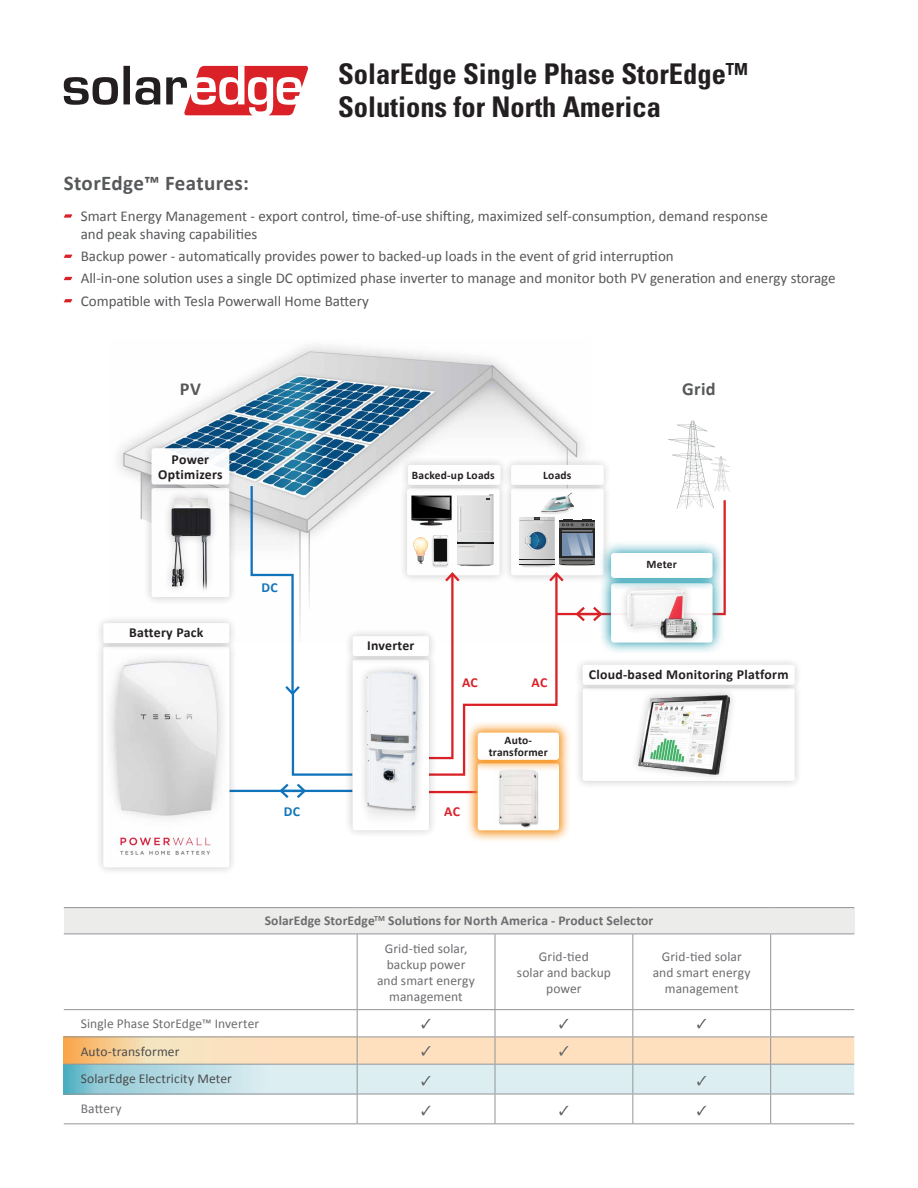
<style>
.page{position:relative;width:918px;height:1188px;background:#fff}
.page>*{position:absolute;margin:0;border:0;box-sizing:border-box;transform-origin:0 0}
.pg2_Product_Header{font:700 condensed 28.5px/33px "Univers LT Std";color:#231f20}
.pg1_Text_bold{font:700 21px "Calibri";letter-spacing:.02em;color:#57585a}
.t1{font:700 18.3px "Calibri";letter-spacing:.02em;color:#57585a}
.Pg1_Text_Bullets{font:15px/18px "Calibri";color:#57585a}
.t2{font:700 13.8px/14.9px "Calibri";letter-spacing:.02em;color:#231f20;text-align:center}
.t3{font:700 13.8px "Calibri";color:#da2128}
.t4{font:700 13.8px "Calibri";color:#1074bc}
.t5{font:13.5px/16.2px "Calibri";letter-spacing:.005em;color:#6c6d70;text-align:center}
.t6{font:700 13.5px "Calibri";letter-spacing:.01em;color:#6c6d70}
.t7{font:13.5px "Calibri";letter-spacing:.01em;color:#4b4c4d}
.t8{font:700 11.4px "Calibri";letter-spacing:.02em;color:#231f20}
</style>
<div class="page">
<svg style="left:64px;top:66px;width:244px;height:49px"></svg>
<img style="left:118px;top:346px;width:444px;height:191px">
<div style="left:574px;top:680px;width:230px;height:109px;background:#231f20;opacity:.25"></div>
<div style="left:583px;top:688px;width:212px;height:93px;background:#fff;border-radius:2px"></div>
<div style="left:574px;top:656px;width:230px;height:38px;background:#231f20;opacity:.25"></div>
<div style="left:583px;top:665px;width:212px;height:20px;background:#fff;border-radius:2px"></div>
<div style="left:630px;top:687px;width:108px;height:95px;background:#fff"></div>
<div style="left:399px;top:480px;width:109px;height:104px;background:#231f20;opacity:.25"></div>
<div style="left:407px;top:488px;width:93px;height:87px;background:#fff;border-radius:2px"></div>
<div style="left:399px;top:456px;width:110px;height:38px;background:#f4f4f4"></div>
<div style="left:408px;top:465px;width:93px;height:20px;background:#fff;border-radius:2px"></div>
<img style="left:405px;top:492px;width:8px;height:36px">
<hr style="left:429px;top:791px;width:49px;height:2px;background:#da2128">
<svg style="left:413px;top:421px;width:317px;height:356px"></svg>
<hr style="left:229px;top:790px;width:124px;height:2px;background:#1074bc">
<svg style="left:249px;top:484px;width:106px;height:314px"></svg>
<div style="left:95px;top:638px;width:143px;height:238px;background:#f4f4f4"></div>
<div style="left:103px;top:647px;width:126px;height:220px;background:#fff;border-radius:2px"></div>
<div style="left:95px;top:615px;width:143px;height:37px;background:#231f20;opacity:.25"></div>
<div style="left:103px;top:623px;width:126px;height:20px;background:#fff;border-radius:2px"></div>
<img style="left:109px;top:658px;width:114px;height:197px">
<div style="left:143px;top:480px;width:95px;height:126px;background:#231f20;opacity:.25"></div>
<div style="left:151px;top:488px;width:78px;height:109px;background:#fff;border-radius:2px"></div>
<div style="left:143px;top:440px;width:95px;height:53px;background:#231f20;opacity:.25"></div>
<div style="left:151px;top:448px;width:78px;height:37px;background:#fff;border-radius:2px"></div>
<div style="left:163px;top:490px;width:56px;height:106px;background:#fdfdfd"></div>
<img style="left:168px;top:494px;width:46px;height:96px">
<svg style="left:465px;top:772px;width:106px;height:69px"></svg>
<div style="left:478px;top:763px;width:81px;height:67px;background:#fff;border-radius:3px"></div>
<svg style="left:465px;top:720px;width:106px;height:52px"></svg>
<div style="left:478px;top:733px;width:81px;height:27px;background:#fff;border-radius:3px"></div>
<img style="left:494px;top:768px;width:49px;height:60px">
<div style="left:344px;top:651px;width:94px;height:188px;background:#231f20;opacity:.25"></div>
<div style="left:353px;top:660px;width:76px;height:170px;background:#fff;border-radius:2px"></div>
<div style="left:344px;top:628px;width:94px;height:37px;background:#231f20;opacity:.25"></div>
<div style="left:353px;top:636px;width:76px;height:20px;background:#fff;border-radius:2px"></div>
<div style="left:358px;top:664px;width:68px;height:165px;background:#fcfcfc"></div>
<img style="left:364px;top:670px;width:57px;height:146px">
<svg style="left:598px;top:591px;width:127px;height:64px"></svg>
<div style="left:611px;top:583px;width:102px;height:60px;background:#fff;border-radius:3px"></div>
<svg style="left:598px;top:540px;width:127px;height:51px"></svg>
<div style="left:611px;top:553px;width:102px;height:25px;background:#fff;border-radius:3px"></div>
<div style="left:619px;top:581px;width:86px;height:65px;background:#231f20;opacity:.25"></div>
<img style="left:624px;top:587px;width:77px;height:53px">
<div style="left:64px;top:908px;width:790px;height:26px;background:#ececea"></div>
<svg style="left:64px;top:1038px;width:293px;height:26px;background:#f8d8ae"></svg>
<svg style="left:64px;top:1065px;width:293px;height:29px;background:#b9dce4"></svg>
<hr style="left:357px;top:934px;width:1px;height:75px;background:#939598">
<hr style="left:495px;top:934px;width:1px;height:75px;background:#939598">
<hr style="left:632px;top:934px;width:1px;height:75px;background:#939598">
<hr style="left:770px;top:934px;width:1px;height:75px;background:#939598">
<hr style="left:64px;top:907px;width:293px;height:1px;background:#939598">
<hr style="left:357px;top:907px;width:138px;height:1px;background:#939598">
<hr style="left:495px;top:907px;width:138px;height:1px;background:#939598">
<hr style="left:633px;top:907px;width:138px;height:1px;background:#939598">
<hr style="left:771px;top:907px;width:83px;height:1px;background:#939598">
<hr style="left:64px;top:934px;width:293px;height:1px;background:#939598">
<hr style="left:357px;top:934px;width:138px;height:1px;background:#939598">
<hr style="left:495px;top:934px;width:138px;height:1px;background:#939598">
<hr style="left:633px;top:934px;width:138px;height:1px;background:#939598">
<hr style="left:771px;top:934px;width:83px;height:1px;background:#939598">
<hr style="left:64px;top:1123px;width:293px;height:1px;background:#939598">
<hr style="left:357px;top:1123px;width:138px;height:1px;background:#939598">
<hr style="left:495px;top:1123px;width:138px;height:1px;background:#939598">
<hr style="left:633px;top:1123px;width:138px;height:1px;background:#939598">
<hr style="left:771px;top:1123px;width:83px;height:1px;background:#939598">
<hr style="left:64px;top:1009px;width:293px;height:1px;background:#939598">
<hr style="left:357px;top:1009px;width:138px;height:1px;background:#939598">
<hr style="left:495px;top:1009px;width:138px;height:1px;background:#939598">
<hr style="left:633px;top:1009px;width:138px;height:1px;background:#939598">
<hr style="left:771px;top:1009px;width:83px;height:1px;background:#939598">
<hr style="left:64px;top:1037px;width:293px;height:1px;background:#939598">
<hr style="left:64px;top:1064px;width:293px;height:1px;background:#939598">
<hr style="left:64px;top:1094px;width:293px;height:1px;background:#939598">
<svg style="left:357px;top:1010px;width:497px;height:113px"></svg>
<svg style="left:64px;top:214px;width:8px;height:4px"></svg>
<svg style="left:64px;top:255px;width:8px;height:3px"></svg>
<svg style="left:64px;top:277px;width:8px;height:3px"></svg>
<svg style="left:64px;top:299px;width:8px;height:3px"></svg>
<p class="pg2_Product_Header" style="left:338px;top:58px;width:412px">SolarEdge Single Phase StorEdge<sup>TM<br></sup>Solutions for North America</p>
<p class="pg1_Text_bold" style="left:64px;top:170px;width:187px">StorEdge™ Features:</p>
<p class="Pg1_Text_Bullets" style="left:81px;top:207px;width:689px">Smart Energy Management - export control, time-of-use shifting, maximized self-consumption, demand response and peak shaving capabilities</p>
<p class="Pg1_Text_Bullets" style="left:81px;top:247px;width:594px">Backup power - automatically provides power to backed-up loads in the event of grid interruption</p>
<p class="Pg1_Text_Bullets" style="left:81px;top:269px;width:756px">All i n- -one solution uses a single DC optimized phase inverter to manage and monitor both PV generation and energy storage</p>
<p class="Pg1_Text_Bullets" style="left:81px;top:292px;width:290px">Compatible with Tesla Powerwall Home Battery</p>
<p class="t1" style="left:180px;top:377px;width:22px">PV</p>
<p class="t2" style="left:158px;top:452px;width:66px">Power<br>Optimizers</p>
<p class="t2" style="left:129px;top:625px;width:76px">Battery Pack</p>
<p class="t4" style="left:262px;top:578px;width:18px">DC</p>
<p class="t4" style="left:284px;top:803px;width:18px">DC</p>
<p class="t8" style="left:412px;top:468px;width:85px">Backed-up Loads</p>
<p class="t8" style="left:543px;top:468px;width:30px">Loads</p>
<p class="t1" style="left:682px;top:377px;width:35px">Grid</p>
<p class="t2" style="left:367px;top:638px;width:49px">Inverter</p>
<p class="t3" style="left:462px;top:674px;width:17px">AC</p>
<p class="t3" style="left:532px;top:674px;width:17px">AC</p>
<p class="t8" style="left:505px;top:733px;width:29px">Auto-</p>
<p class="t8" style="left:489px;top:744px;width:61px">transformer</p>
<p class="t3" style="left:444px;top:803px;width:17px">AC</p>
<p class="t8" style="left:647px;top:557px;width:32px">Meter</p>
<p class="t2" style="left:589px;top:667px;width:201px">Cloud-based Monitoring Platform</p>
<p class="t6" style="left:265px;top:912px;width:390px">SolarEdge StorEdge<sup>TM</sup> Solutions for North America - Product Selector</p>
<p class="t5" style="left:377px;top:940px;width:99px">Grid-tied solar, backup power and smart energy management</p>
<p class="t5" style="left:517px;top:948px;width:96px">Grid-tied<br>solar and backup power</p>
<p class="t5" style="left:653px;top:948px;width:99px">Grid-tied solar and smart energy</p>
<p class="t5" style="left:665px;top:981px;width:75px">management</p>
<p class="t5" style="left:81px;top:1016px;width:180px">Single Phase StorEdge™ Inverter</p>
<p class="t7" style="left:81px;top:1043px;width:100px">Auto-transformer</p>
<p class="t7" style="left:81px;top:1070px;width:153px">SolarEdge Electricity Meter</p>
<p class="t5" style="left:81px;top:1100px;width:42px">Battery</p>
</div>
